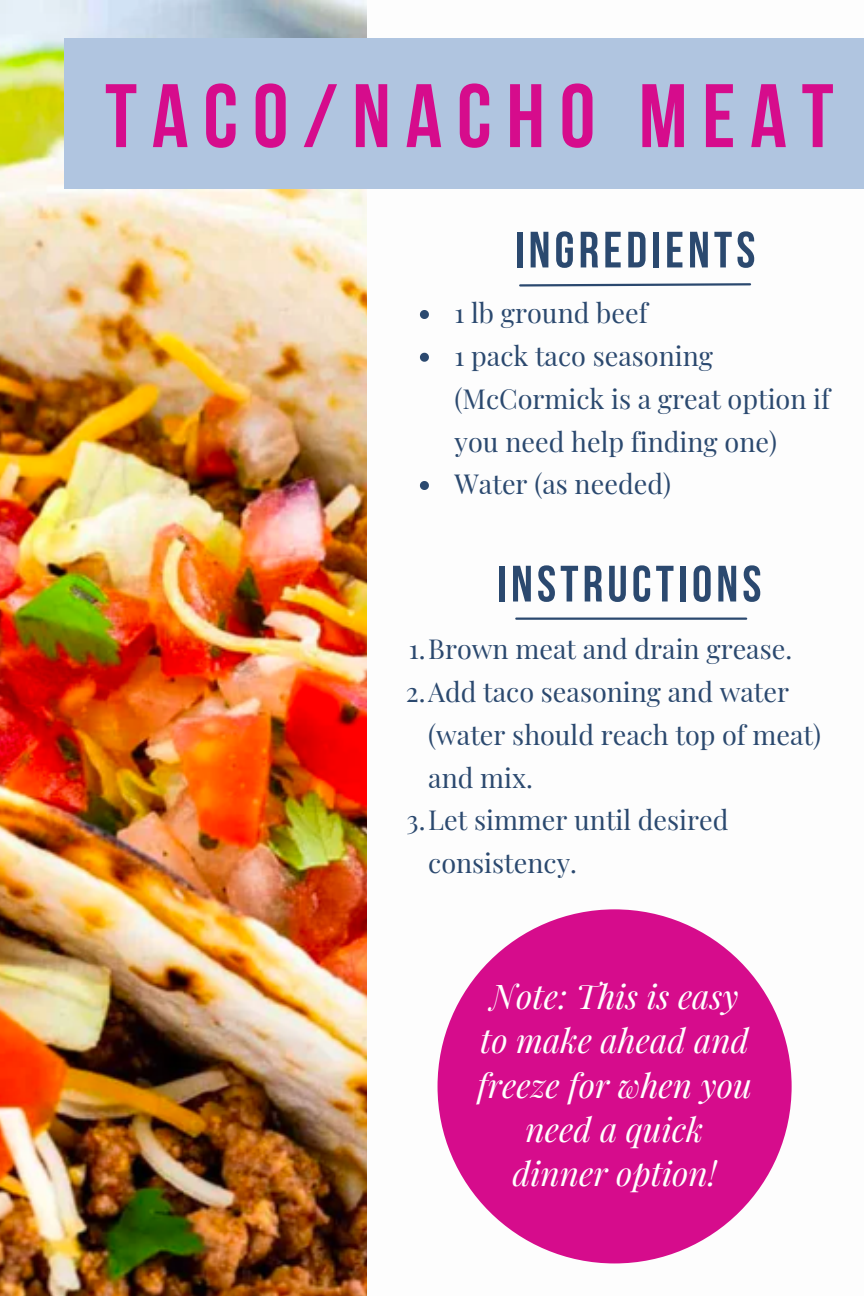
<style>
.page{position:relative;width:864px;height:1296px;background:#fff}
.page>*{position:absolute;margin:0;border:0;box-sizing:border-box;transform-origin:0 0}
.t1{font:700 90px "Bebas Neue";letter-spacing:.165em;color:#d60c8c}
.t2{font:700 51px "Bebas Neue";letter-spacing:.08em;color:#2b496f}
.t3{font:italic 33.3px/44.4px "Playfair Display";color:#fff;text-align:center}
.t4{font:27px/42.9px "Playfair Display";color:#2b496f}
</style>
<div class="page">
<img style="left:0;top:0;width:367px;height:1296px">
<div style="left:64px;top:38px;width:800px;height:151px;background:#b0c5e0"></div>
<svg style="left:519px;top:283px;width:233px;height:4px"></svg>
<hr style="left:516px;top:618px;width:230px;height:2px;background:#2b496f">
<div style="left:438px;top:909px;width:354px;height:354px;background:#d60c8c;border-radius:50%"></div>
<svg style="left:420px;top:310px;width:9px;height:9px"></svg>
<svg style="left:420px;top:353px;width:9px;height:9px"></svg>
<svg style="left:420px;top:481px;width:9px;height:9px"></svg>
<p class="t1" style="left:105px;top:80px;width:730px">TACO/NACHO MEAT</p>
<p class="t2" style="left:515px;top:229px;width:242px">INGREDIENTS</p>
<p class="t4" style="left:455px;top:291px;width:195px">1 lb ground beef</p>
<p class="t4" style="left:455px;top:334px;width:377px">1 pack taco seasoning (McCormick is a great option if you need help finding one)</p>
<p class="t4" style="left:455px;top:462px;width:218px">Water (as needed)</p>
<p class="t2" style="left:497px;top:563px;width:266px">INSTRUCTIONS</p>
<p class="t4" style="left:409px;top:626px;width:385px">1.Brown meat and drain grease.</p>
<p class="t4" style="left:428px;top:669px;width:394px;text-indent:-22px">2.Add taco seasoning and water (water should reach top of meat) and mix.</p>
<p class="t4" style="left:428px;top:798px;width:302px;text-indent:-22px">3.Let simmer until desired consistency.</p>
<p class="t3" style="left:477px;top:973px;width:276px">Note: This is easy to make ahead and freeze for when you need a quick dinner option!</p>
</div>
